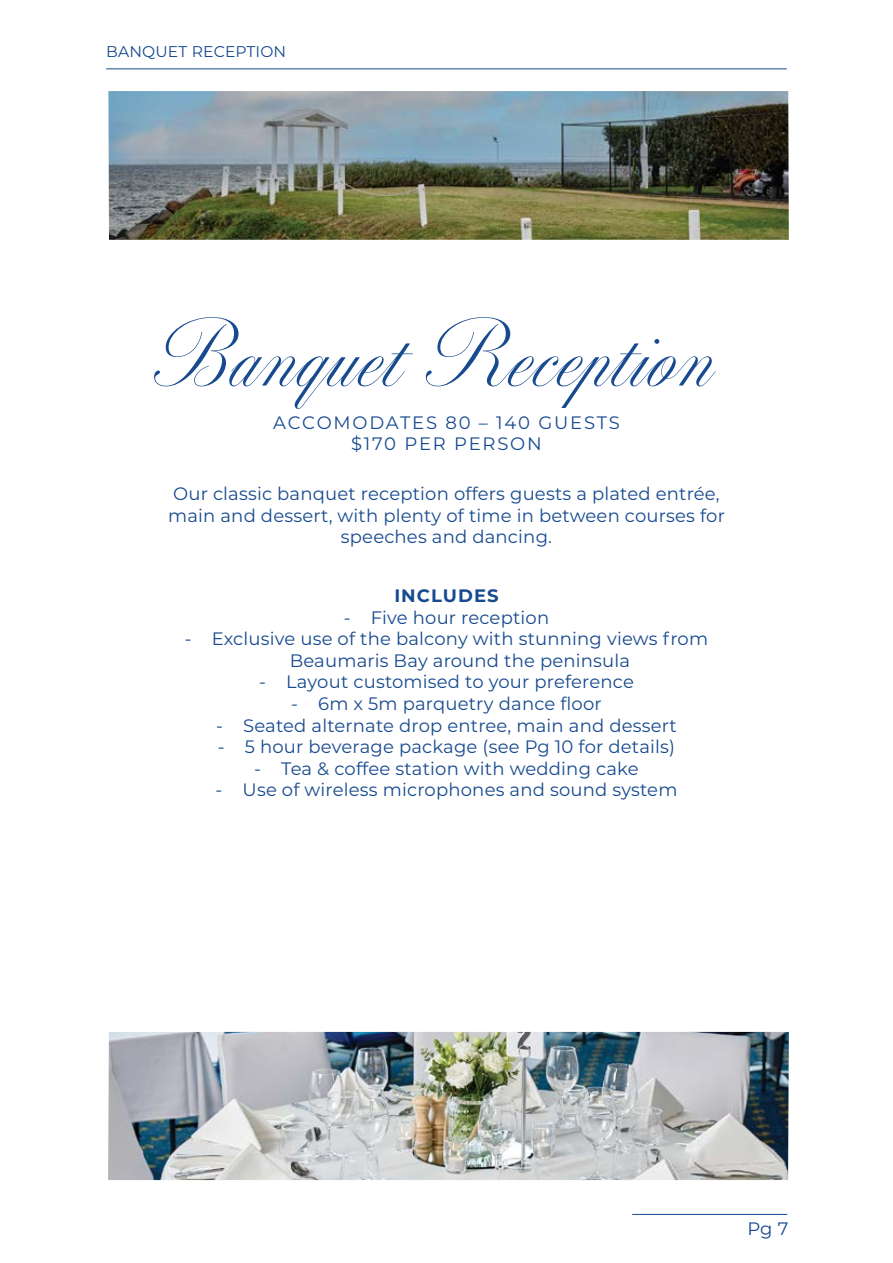
<style>
.page{position:relative;width:893px;height:1263px;background:#fff}
.page>*{position:absolute;margin:0;border:0;box-sizing:border-box;transform-origin:0 0}
.t1{font:90px "Altesse Std Regular 64 pt";color:#174a8f}
.t2{font:18px/21.6px "Montserrat";letter-spacing:.01em;color:#174a8f;text-align:center}
.t3{font:18px/21.6px "Montserrat";letter-spacing:.1em;color:#174a8f;text-align:center}
.t4{font:700 18px "Montserrat";letter-spacing:.06em;color:#174a8f}
.t5{font:15.6px "Montserrat";letter-spacing:.01em;color:#174a8f}
</style>
<div class="page">
<hr style="left:106px;top:68px;width:681px;height:1px;background:#174a8f">
<img style="left:108px;top:1032px;width:681px;height:148px">
<img style="left:108px;top:91px;width:681px;height:149px">
<hr style="left:632px;top:1214px;width:155px;height:1px;background:#174a8f">
<p class="t5" style="left:106px;top:41px;width:182px">BANQUET RECEPTION</p>
<h1 class="t1" style="left:156px;top:299px;width:560px">Banquet Reception</h1>
<p class="t3" style="left:273px;top:411px;width:348px">ACCOMODATES 80 – 140 GUESTS $170 PER PERSON</p>
<p class="t2" style="left:168px;top:482px;width:558px">Our classic banquet reception offers guests a plated entrée, main and dessert, with plenty of time in between courses for speeches and dancing.</p>
<p class="t4" style="left:394px;top:583px;width:106px">INCLUDES</p>
<p class="t2" style="left:344px;top:606px;width:207px">- Five hour reception</p>
<p class="t2" style="left:290px;top:627px;width:420px;text-align:left;text-indent:-105px">- Exclusive use of the balcony with stunning views from<br>Beaumaris Bay around the peninsula</p>
<p class="t2" style="left:259px;top:670px;width:376px">- Layout customised to your preference</p>
<p class="t2" style="left:291px;top:692px;width:312px">- 6m x 5m parquetry dance floor</p>
<p class="t2" style="left:216px;top:714px;width:462px">- Seated alternate drop entree, main and dessert</p>
<p class="t2" style="left:218px;top:735px;width:459px">- 5 hour beverage package (see Pg 10 for details)</p>
<p class="t2" style="left:254px;top:757px;width:386px">- Tea &amp; coffee station with wedding cake</p>
<p class="t2" style="left:216px;top:778px;width:463px">- Use of wireless microphones and sound system</p>
<p class="t2" style="left:747px;top:1217px;width:42px">Pg 7</p>
</div>
